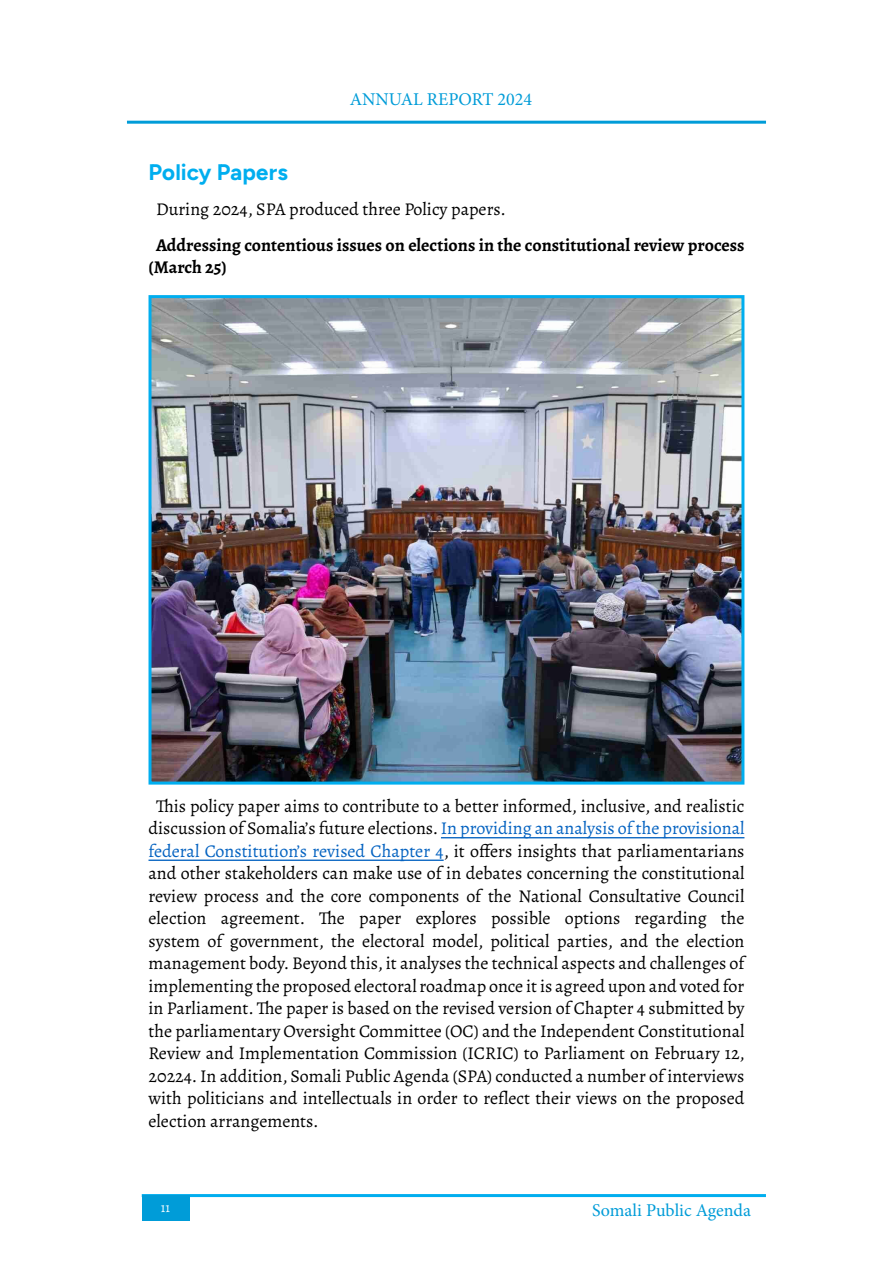
<style>
.page{position:relative;width:893px;height:1263px;background:#fff}
.page>*{position:absolute;margin:0;border:0;box-sizing:border-box;transform-origin:0 0}
.t1{font:700 22.5px "Figtree";color:#00aeef}
.t2{font:18px/22.5px "Alegreya";color:#000;text-align:justify}
.t3{font:700 18px/22.5px "Alegreya";color:#000}
.t4{font:18px "Minion Pro";color:#009cd8}
.t5{font:13.5px "Alegreya";color:#fff}
.s1{color:#0563c1}
</style>
<div class="page">
<hr style="left:142px;top:1194px;width:624px;height:3px;background:#00aeef">
<div style="left:142px;top:1195px;width:47px;height:26px;background:#009cd8"></div>
<hr style="left:127px;top:121px;width:639px;height:3px;background:#009cd8">
<hr style="left:441px;top:837px;width:303px;height:1px;background:#0563c1">
<hr style="left:148px;top:859px;width:296px;height:2px;background:#0563c1">
<img style="left:152px;top:299px;width:588px;height:481px">
<div style="left:148px;top:295px;width:596px;height:489px;border:3px solid #00aeef"></div>
<p class="t4" style="left:350px;top:88px;width:184px">ANNUAL REPORT 2024</p>
<p class="t1" style="left:148px;top:160px;width:141px">Policy Papers</p>
<p class="t2" style="left:156px;top:197px;width:348px">During 2024, SPA produced three Policy papers.</p>
<p class="t3" style="left:148px;top:233px;width:597px;text-indent:8px">Addressing contentious issues on elections in the constitutional review process (March 25)</p>
<p class="t2" style="left:148px;top:794px;width:598px;text-indent:8px">This policy paper aims to contribute to a better informed, inclusive, and realistic discussion of Somalia’s future elections. <span class="s1">In providing an analysis of the provisional federal Constitution’s revised Chapter 4</span>, it offers insights that parliamentarians and other stakeholders can make use of in debates concerning the constitutional review process and the core components of the National Consultative Council election agreement. The paper explores possible options regarding the system of government, the electoral model, political parties, and the election management body. Beyond this, it analyses the technical aspects and challenges of implementing the proposed electoral roadmap once it is agreed upon and voted for in Parliament. The paper is based on the revised version of Chapter 4 submitted by the parliamentary Oversight Committee (OC) and the Independent Constitutional Review and Implementation Commission (ICRIC) to Parliament on February 12, 20224. In addition, Somali Public Agenda (SPA) conducted a number of interviews with politicians and intellectuals in order to reflect their views on the proposed election arrangements.</p>
<p class="t5" style="left:161px;top:1198px;width:11px">11</p>
<p class="t4" style="left:592px;top:1198px;width:160px">Somali Public Agenda</p>
</div>
